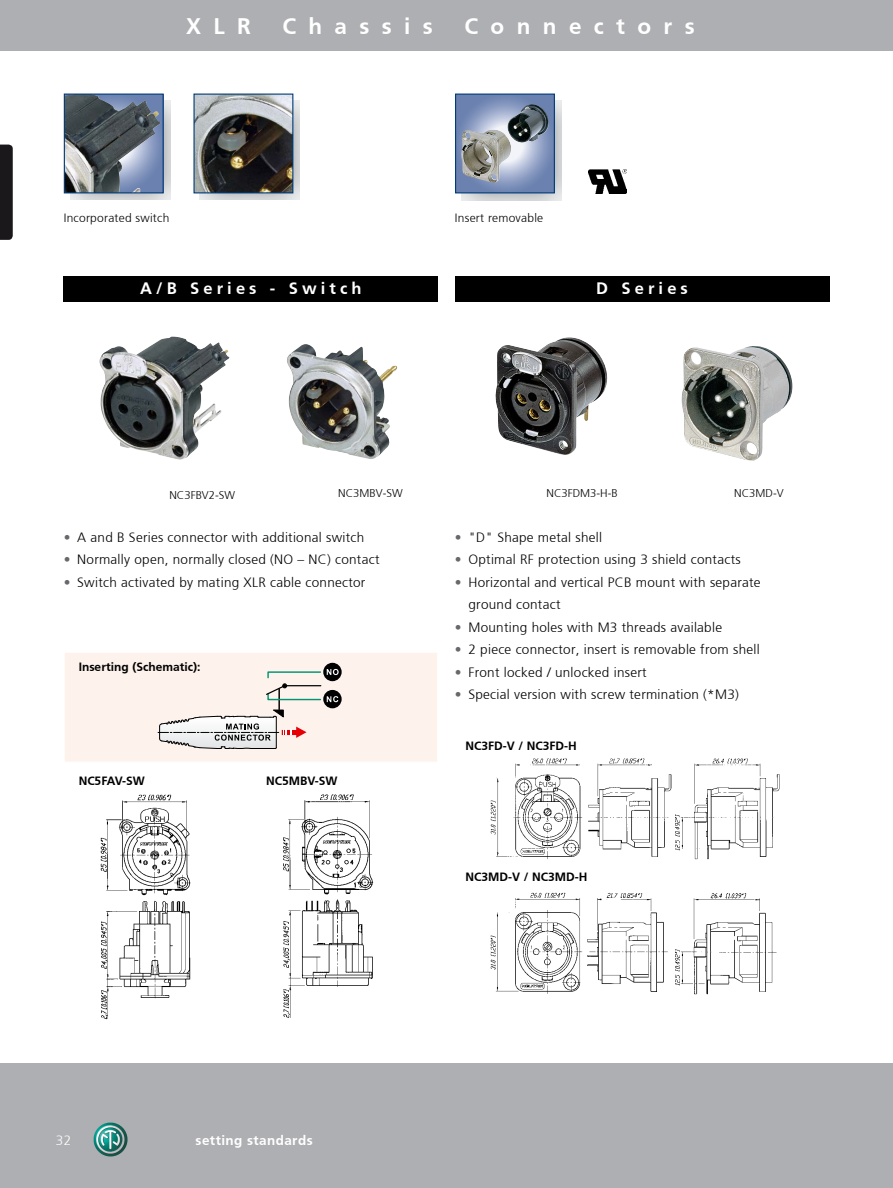
<style>
.page{position:relative;width:893px;height:1188px;background:#fff}
.page>*{position:absolute;margin:0;border:0;box-sizing:border-box;transform-origin:0 0}
.t1{font:700 22.5px "Frutiger";letter-spacing:.55em;color:#fff}
.t2{font:700 16.5px "Frutiger";letter-spacing:.25em;color:#fff}
.t3{font:300 13.5px/22.5px "Frutiger";letter-spacing:.02em;color:#000}
.t4{font:700 13.5px "Frutiger";letter-spacing:.03em;color:#fff}
.t5{font:300 13.5px "Frutiger";color:#fff}
.t6{font:700 12px "Frutiger";color:#000}
.t7{font:300 12px "Frutiger";letter-spacing:.02em;color:#000}
.t8{font:300 11.25px "Frutiger";color:#000}
.s1{color:#68676c}
</style>
<div class="page">
<div style="left:0;top:0;width:893px;height:51px;background:#aeafb2"></div>
<div style="left:0;top:1063px;width:893px;height:125px;background:#aeafb2"></div>
<img style="left:94px;top:1123px;width:33px;height:33px">
<svg style="left:0;top:145px;width:13px;height:95px"></svg>
<div style="left:64px;top:276px;width:374px;height:26px;background:#000"></div>
<img style="left:70px;top:100px;width:100px;height:100px">
<img style="left:66px;top:96px;width:94px;height:95px">
<div style="left:64px;top:94px;width:100px;height:99px;border:1px solid #003c78"></div>
<img style="left:99px;top:336px;width:130px;height:124px">
<img style="left:287px;top:344px;width:110px;height:115px">
<div style="left:455px;top:276px;width:374px;height:26px;background:#000"></div>
<img style="left:495px;top:337px;width:113px;height:118px">
<img style="left:681px;top:346px;width:112px;height:115px">
<img style="left:490px;top:758px;width:290px;height:102px">
<img style="left:490px;top:892px;width:287px;height:103px">
<img style="left:100px;top:794px;width:91px;height:225px">
<img style="left:283px;top:794px;width:91px;height:224px">
<img style="left:200px;top:100px;width:100px;height:100px">
<img style="left:195px;top:96px;width:96px;height:95px">
<div style="left:193px;top:94px;width:100px;height:99px;border:1px solid #003c78"></div>
<img style="left:461px;top:100px;width:100px;height:100px">
<svg style="left:457px;top:96px;width:96px;height:95px;background:#8894aa"></svg>
<img style="left:513px;top:104px;width:19px;height:14px">
<div style="left:455px;top:94px;width:100px;height:99px;border:1px solid #003c78"></div>
<img style="left:588px;top:170px;width:38px;height:23px">
<div style="left:64px;top:652px;width:374px;height:110px;background:#fdf2ec;border:1px solid #fff"></div>
<svg style="left:323px;top:663px;width:19px;height:18px"></svg>
<svg style="left:323px;top:690px;width:19px;height:18px"></svg>
<hr style="left:278px;top:688px;width:2px;height:22px;background:#000">
<svg style="left:266px;top:669px;width:73px;height:33px"></svg>
<svg style="left:158px;top:709px;width:149px;height:40px"></svg>
<h1 class="t1" style="left:186px;top:13px;width:66px">XLR</h1>
<h1 class="t1" style="left:282px;top:13px;width:152px">Chassis</h1>
<h1 class="t1" style="left:464px;top:13px;width:232px">Connectors</h1>
<p class="t7" style="left:64px;top:211px;width:107px">Incorporated switch</p>
<p class="t7" style="left:455px;top:211px;width:90px">Insert removable</p>
<p class="t2" style="left:140px;top:279px;width:223px">A/B Series - Switch</p>
<p class="t2" style="left:596px;top:279px;width:93px">D Series</p>
<p class="t8" style="left:169px;top:489px;width:67px">NC3FBV2-SW</p>
<p class="t8" style="left:338px;top:487px;width:66px">NC3MBV-SW</p>
<p class="t3" style="left:64px;top:526px;width:302px"><span class="s1">•</span> A and B Series connector with additional switch</p>
<p class="t3" style="left:64px;top:548px;width:317px"><span class="s1">•</span> Normally open, normally closed (NO – NC) contact</p>
<p class="t3" style="left:64px;top:571px;width:303px"><span class="s1">•</span> Switch activated by mating XLR cable connector</p>
<p class="t6" style="left:79px;top:659px;width:123px">Inserting (Schematic):</p>
<p class="t6" style="left:79px;top:774px;width:68px">NC5FAV-SW</p>
<p class="t6" style="left:266px;top:774px;width:73px">NC5MBV-SW</p>
<p class="t8" style="left:546px;top:487px;width:73px">NC3FDM3-H-B</p>
<p class="t8" style="left:734px;top:487px;width:51px">NC3MD-V</p>
<p class="t3" style="left:455px;top:526px;width:149px"><span class="s1">•</span> "D" Shape metal shell</p>
<p class="t3" style="left:455px;top:548px;width:287px"><span class="s1">•</span> Optimal RF protection using 3 shield contacts</p>
<p class="t3" style="left:468px;top:571px;width:294px;text-indent:-14px"><span class="s1">•</span> Horizontal and vertical PCB mount with separate ground contact</p>
<p class="t3" style="left:455px;top:616px;width:269px"><span class="s1">•</span> Mounting holes with M3 threads available</p>
<p class="t3" style="left:455px;top:638px;width:306px"><span class="s1">•</span> 2 piece connector, insert is removable from shell</p>
<p class="t3" style="left:455px;top:661px;width:193px"><span class="s1">•</span> Front locked / unlocked insert</p>
<p class="t3" style="left:455px;top:683px;width:285px"><span class="s1">•</span> Special version with screw termination (*M3)</p>
<p class="t6" style="left:466px;top:738px;width:113px">NC3FD-V / NC3FD-H</p>
<p class="t6" style="left:466px;top:869px;width:123px">NC3MD-V / NC3MD-H</p>
<p class="t5" style="left:56px;top:1132px;width:17px">32</p>
<p class="t4" style="left:196px;top:1132px;width:119px">setting standards</p>
</div>
